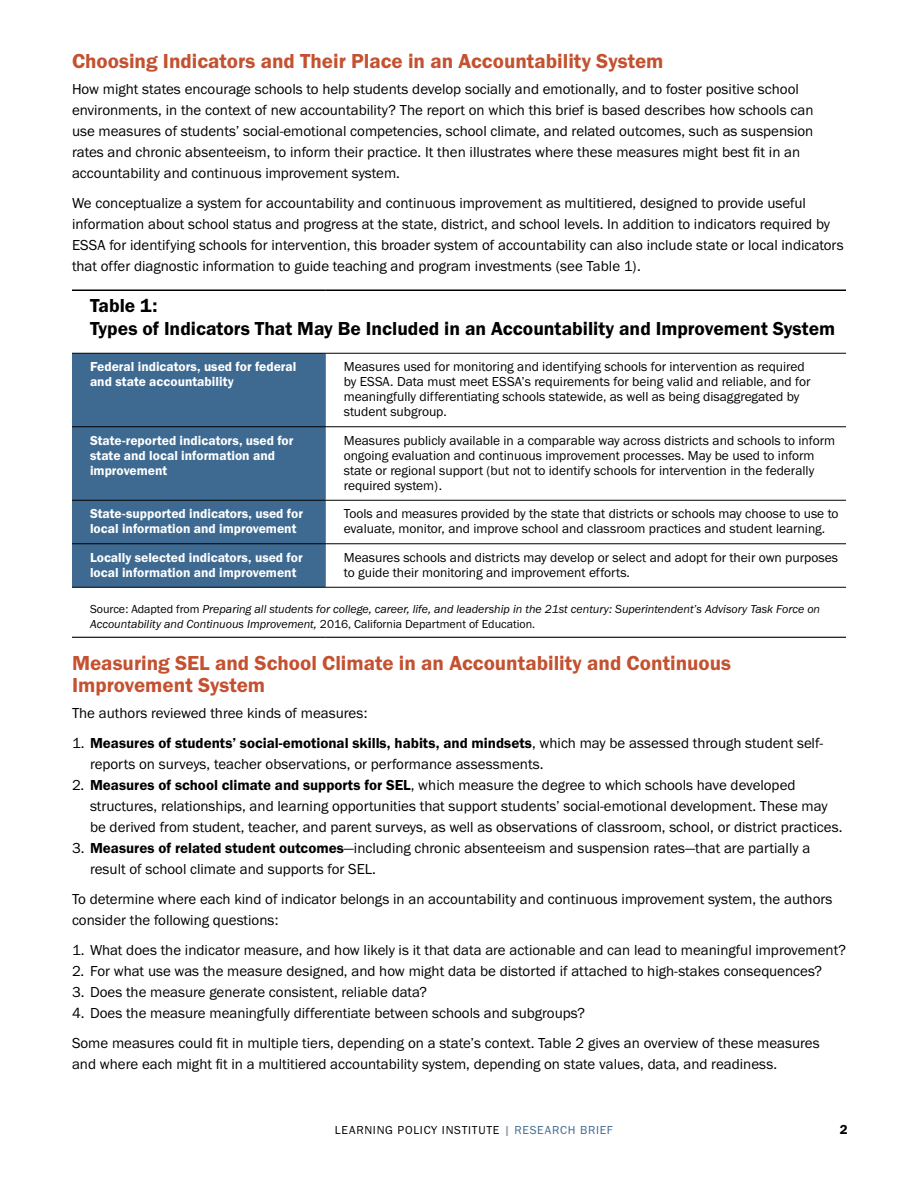
<style>
.page{position:relative;width:918px;height:1188px;background:#fff}
.page>*{position:absolute;margin:0;border:0;box-sizing:border-box;transform-origin:0 0}
.t1{font:21px/22.5px "Franklin Gothic URW Dem";color:#c45130}
.t2{font:19.5px/22.5px "Franklin Gothic URW Dem";color:#000}
.t3{font:15px/21px "Franklin Gothic URW Boo";color:#000}
.t4{font:15px "Franklin Gothic URW Dem";color:#000}
.t5{font:13.5px/15px "Franklin Gothic URW Boo";color:#000}
.t6{font:13.5px/15px "Franklin Gothic URW Dem";color:#fff}
.t7{font:13.5px "Franklin Gothic URW Dem";color:#000}
.t8{font:12px/15px "Franklin Gothic URW Boo Ita";color:#000}
.t9{font:12px "Franklin Gothic URW Boo";letter-spacing:.06em;color:#000}
.s1{font-family:"Franklin Gothic URW Boo"}
.s2{font-family:"Franklin Gothic URW Dem"}
.s3{font-family:"Franklin Gothic URW Hea";color:#99a4ae}
.s4{color:#3e6a91}
</style>
<div class="page">
<div style="left:72px;top:354px;width:254px;height:233px;background:#3e6a91"></div>
<hr style="left:72px;top:500px;width:254px;height:1px;background:#000">
<hr style="left:326px;top:500px;width:520px;height:1px;background:#000">
<hr style="left:72px;top:544px;width:254px;height:1px;background:#000">
<hr style="left:326px;top:544px;width:520px;height:1px;background:#000">
<hr style="left:72px;top:587px;width:254px;height:1px;background:#000">
<hr style="left:326px;top:587px;width:520px;height:1px;background:#000">
<hr style="left:72px;top:637px;width:254px;height:1px;background:#000">
<hr style="left:326px;top:637px;width:520px;height:1px;background:#000">
<hr style="left:72px;top:353px;width:254px;height:1px;background:#000">
<hr style="left:326px;top:353px;width:520px;height:1px;background:#000">
<hr style="left:72px;top:426px;width:254px;height:1px;background:#000">
<hr style="left:326px;top:426px;width:520px;height:1px;background:#000">
<hr style="left:72px;top:290px;width:254px;height:1px;background:#000">
<hr style="left:326px;top:290px;width:520px;height:1px;background:#000">
<h1 class="t1" style="left:72px;top:49px;width:593px">Choosing Indicators and Their Place in an Accountability System</h1>
<p class="t3" style="left:72px;top:78px;width:743px">How might states encourage schools to help students develop socially and emotionally, and to foster positive school environments, in the context of new accountability? The report on which this brief is based describes how schools can use measures of students’ social-emotional competencies, school climate, and related outcomes, such as suspension rates and chronic absenteeism, to inform their practice. It then illustrates where these measures might best fit in an accountability and continuous improvement system.</p>
<p class="t3" style="left:72px;top:192px;width:773px">We conceptualize a system for accountability and continuous improvement as multitiered, designed to provide useful information about school status and progress at the state, district, and school levels. In addition to indicators required by ESSA for identifying schools for intervention, this broader system of accountability can also include state or local indicators that offer diagnostic information to guide teaching and program investments (see Table 1).</p>
<h2 class="t2" style="left:90px;top:294px;width:747px">Table 1:<br>Types of Indicators That May Be Included in an Accountability and Improvement System</h2>
<p class="t6" style="left:90px;top:359px;width:208px">Federal indicators, used for federal and state accountability</p>
<p class="t5" style="left:344px;top:359px;width:468px">Measures used for monitoring and identifying schools for intervention as required by ESSA. Data must meet ESSA’s requirements for being valid and reliable, and for meaningfully differentiating schools statewide, as well as being disaggregated by student subgroup.</p>
<p class="t6" style="left:90px;top:433px;width:205px">State-reported indicators, used for state and local information and improvement</p>
<p class="t5" style="left:344px;top:433px;width:493px">Measures publicly available in a comparable way across districts and schools to inform ongoing evaluation and continuous improvement processes. May be used to inform state or regional support (but not to identify schools for intervention in the federally required system).</p>
<p class="t6" style="left:90px;top:506px;width:215px">State-supported indicators, used for local information and improvement</p>
<p class="t5" style="left:344px;top:506px;width:496px">Tools and measures provided by the state that districts or schools may choose to use to evaluate, monitor, and improve school and classroom practices and student learning.</p>
<p class="t6" style="left:90px;top:550px;width:214px">Locally selected indicators, used for local information and improvement</p>
<p class="t5" style="left:344px;top:549px;width:496px">Measures schools and districts may develop or select and adopt for their own purposes to guide their monitoring and improvement efforts.</p>
<p class="t8" style="left:90px;top:602px;width:732px"><span class="s1">Source: Adapted from</span> Preparing all students for college, career, life, and leadership in the 21st century: Superintendent’s Advisory Task Force on<br>Accountability and Continuous Improvement, <span class="s1">2016, California Department of Education.</span></p>
<h1 class="t1" style="left:72px;top:651px;width:661px">Measuring SEL and School Climate in an Accountability and Continuous<br>Improvement System</h1>
<p class="t3" style="left:72px;top:702px;width:297px">The authors reviewed three kinds of measures:</p>
<p class="t4" style="left:72px;top:733px;width:753px"><span class="s1">1.</span> Measures of students’ social-emotional skills, habits, and mindsets<span class="s1">, which may be assessed through student self-</span></p>
<p class="t3" style="left:90px;top:753px;width:455px">reports on surveys, teacher observations, or performance assessments.</p>
<p class="t3" style="left:90px;top:774px;width:754px;text-indent:-18px">2. <span class="s2">Measures of school climate and supports for SEL</span>, which measure the degree to which schools have developed structures, relationships, and learning opportunities that support students’ social-emotional development. These may be derived from student, teacher, and parent surveys, as well as observations of classroom, school, or district practices.</p>
<p class="t3" style="left:90px;top:837px;width:722px;text-indent:-18px">3. <span class="s2">Measures of related student outcomes</span>—including chronic absenteeism and suspension rates—that are partially a result of school climate and supports for SEL.</p>
<p class="t3" style="left:72px;top:888px;width:762px">To determine where each kind of indicator belongs in an accountability and continuous improvement system, the authors consider the following questions:</p>
<p class="t3" style="left:72px;top:939px;width:776px">1. What does the indicator measure, and how likely is it that data are actionable and can lead to meaningful improvement?</p>
<p class="t3" style="left:72px;top:960px;width:752px">2. For what use was the measure designed, and how might data be distorted if attached to high-stakes consequences?</p>
<p class="t3" style="left:72px;top:981px;width:357px">3. Does the measure generate consistent, reliable data?</p>
<p class="t3" style="left:72px;top:997px;width:749px;line-height:30px">4. Does the measure meaningfully differentiate between schools and subgroups?<br>Some measures could fit in multiple tiers, depending on a state’s context. Table 2 gives an overview of these measures</p>
<p class="t3" style="left:72px;top:1053px;width:707px">and where each might fit in a multitiered accountability system, depending on state values, data, and readiness.</p>
<p class="t9" style="left:335px;top:1123px;width:280px">LEARNING POLICY INSTITUTE <span class="s3">|</span> <span class="s4">RESEARCH BRIEF</span></p>
<p class="t7" style="left:840px;top:1121px;width:9px">2</p>
</div>
